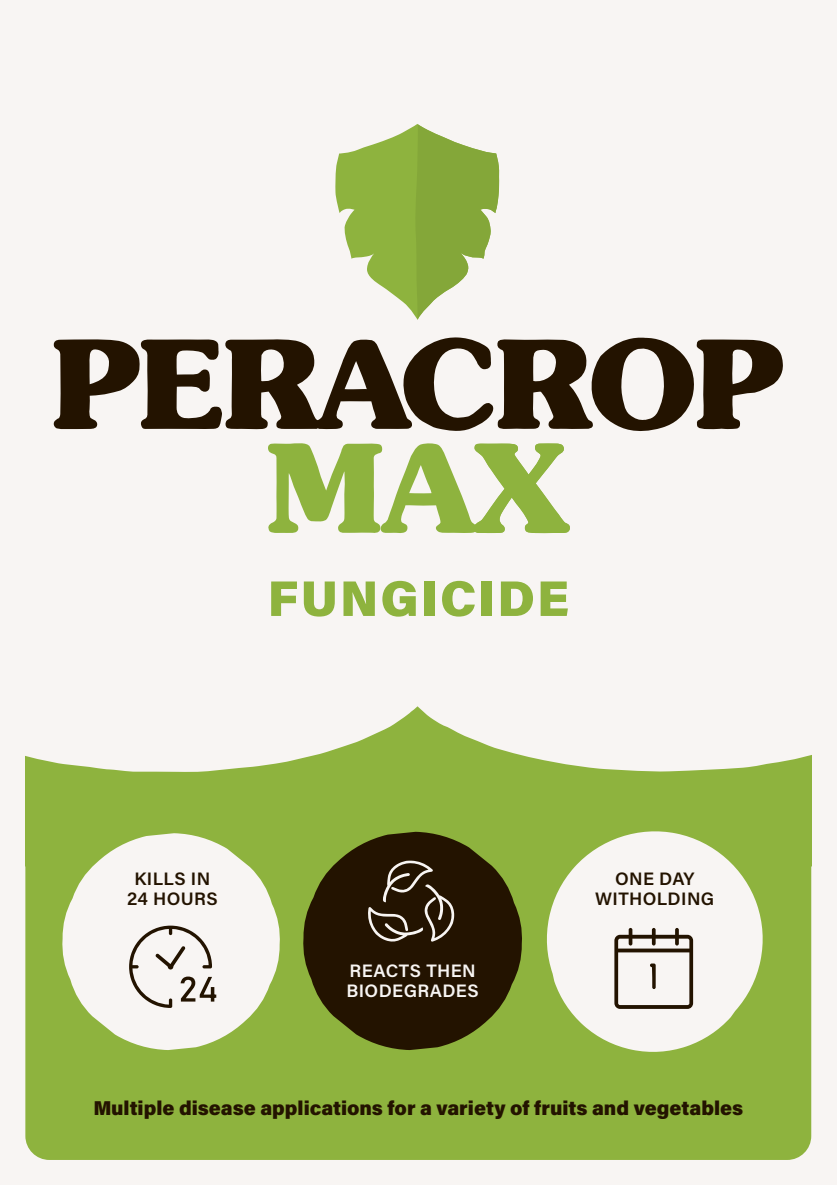
<style>
.page{position:relative;width:837px;height:1185px;background:#fff}
.page>*{position:absolute;margin:0;border:0;box-sizing:border-box;transform-origin:0 0}
.t1{font:900 50px "Acumin Pro";letter-spacing:.04em;color:#8eb33e}
.t2{font:900 20px "Acumin Pro";color:#231300}
.t3{font:600 18px/20px "Acumin Pro";letter-spacing:.02em;color:#231300;text-align:center}
.t4{font:600 18px/20px "Acumin Pro";letter-spacing:.02em;color:#f8f5f3}
</style>
<div class="page">
<div style="left:0;top:0;width:836px;height:1185px;background:#f8f5f3"></div>
<svg style="left:25px;top:706px;width:786px;height:137px;fill:#8eb33e"></svg>
<div style="left:25px;top:824px;width:786px;height:336px;background:#8eb33e;border-radius:24px"></div>
<svg style="left:303px;top:832px;width:219px;height:218px;fill:#231300"></svg>
<svg style="left:546px;top:831px;width:217px;height:221px;fill:#f8f5f3"></svg>
<svg style="left:62px;top:833px;width:218px;height:217px;fill:#f8f5f3"></svg>
<svg style="left:268px;top:443px;width:301px;height:90px"></svg>
<svg style="left:53px;top:337px;width:730px;height:94px"></svg>
<svg style="left:335px;top:124px;width:164px;height:196px"></svg>
<svg style="left:129px;top:926px;width:87px;height:82px;background:#d3cec9"></svg>
<svg style="left:367px;top:861px;width:87px;height:81px;background:#473929"></svg>
<svg style="left:614px;top:928px;width:79px;height:81px;background:#c3bdb6"></svg>
<p class="t1" style="left:267px;top:563px;width:303px">FUNGICIDE</p>
<p class="t3" style="left:127px;top:868px;width:92px">KILLS IN<br>24 HOURS</p>
<p class="t4" style="left:346px;top:959px;width:133px">REACTS THEN<br>BIODEGRADES</p>
<p class="t3" style="left:595px;top:868px;width:120px">ONE DAY<br>WITHOLDING</p>
<p class="t2" style="left:93px;top:1094px;width:651px">Multiple disease applications for a variety of fruits and vegetables</p>
</div>
